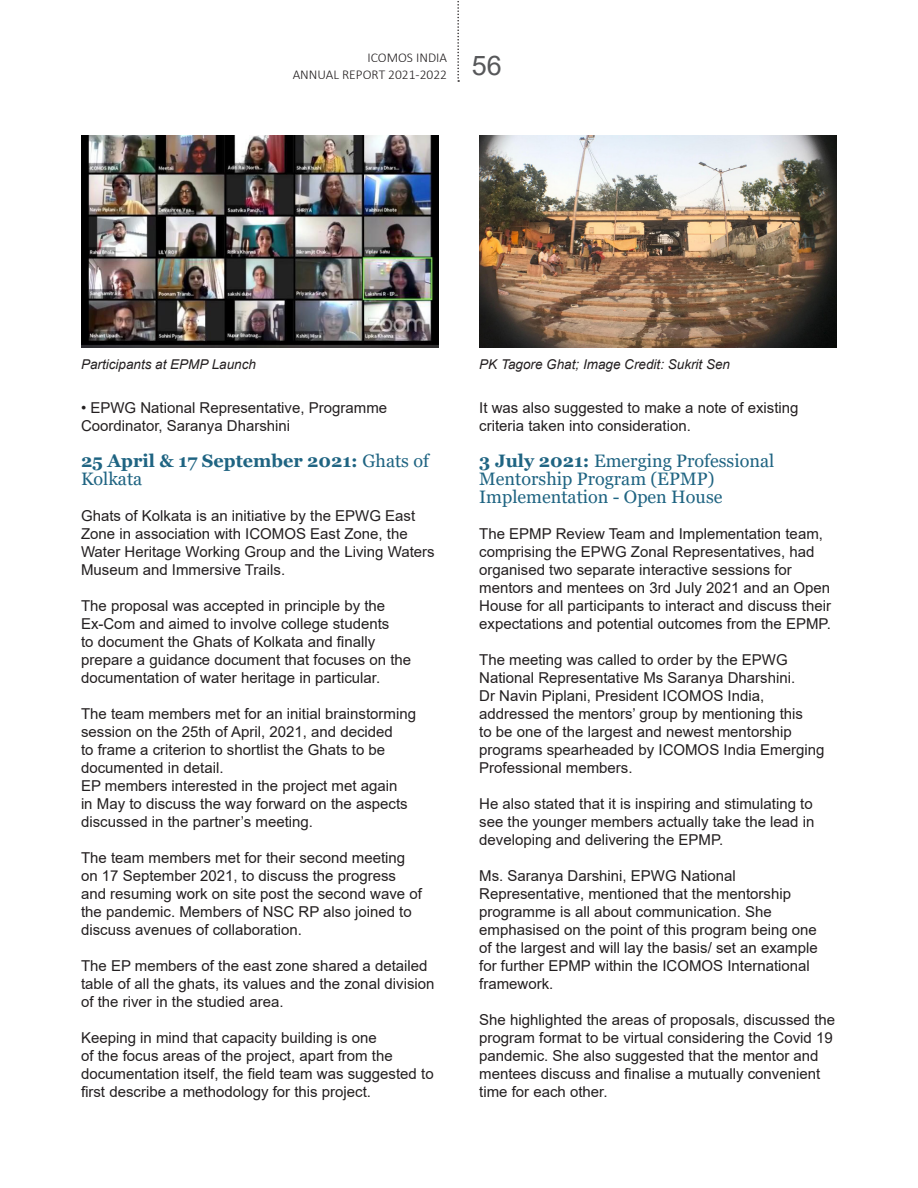
<style>
.page{position:relative;width:918px;height:1188px;background:#fff}
.page>*{position:absolute;margin:0;border:0;box-sizing:border-box;transform-origin:0 0}
.t1{font:27px "Arial";color:#57585a}
.MAIN_SUBHEAD{font:18px/18px "Georgia";color:#1f6482}
.MAIN_SUBHEAD-2{font:700 18px/18px "Georgia";color:#1f6482}
.BODY_TEXT{font:15px/18px "Arial";color:#231f20}
.MAIN_SUBHEAD-3{font:15px/18px "Arial";color:#231f20}
.t2{font:italic 13.5px "Arial";color:#231f20}
.t3{font:300 13.5px "Calibri";color:#231f20}
.s1{font-weight:400}
.s2{font-weight:700}
</style>
<div class="page">
<svg style="left:457px;top:1px;width:2px;height:81px"></svg>
<img style="left:479px;top:135px;width:358px;height:213px">
<img style="left:81px;top:135px;width:358px;height:213px">
<p class="t3" style="left:367px;top:50px;width:81px">ICOMOS INDIA</p>
<p class="t3" style="left:293px;top:66px;width:156px">ANNUAL REPORT 2021-2022</p>
<p class="t1" style="left:472px;top:47px;width:32px">56</p>
<p class="t2" style="left:81px;top:355px;width:177px">Participants at EPMP Launch</p>
<p class="t2" style="left:479px;top:356px;width:252px">PK Tagore Ghat; Image Credit: Sukrit Sen</p>
<p class="BODY_TEXT" style="left:81px;top:398px;width:308px">• EPWG National Representative, Programme<br>Coordinator, Saranya Dharshini</p>
<p class="MAIN_SUBHEAD-2" style="left:81px;top:452px;width:349px">25 April &amp; 17 September 2021: <span class="s1">Ghats of<br>Kolkata</span></p>
<p class="BODY_TEXT" style="left:81px;top:506px;width:355px">Ghats of Kolkata is an initiative by the EPWG East Zone in association with ICOMOS East Zone, the Water Heritage Working Group and the Living Waters Museum and Immersive Trails.</p>
<p class="BODY_TEXT" style="left:81px;top:596px;width:332px">The proposal was accepted in principle by the Ex-Com and aimed to involve college students<br>to document the Ghats of Kolkata and finally prepare a guidance document that focuses on the documentation of water heritage in particular.</p>
<p class="BODY_TEXT" style="left:81px;top:704px;width:337px">The team members met for an initial brainstorming session on the 25th of April, 2021, and decided<br>to frame a criterion to shortlist the Ghats to be documented in detail.</p>
<p class="BODY_TEXT" style="left:81px;top:776px;width:328px">EP members interested in the project met again in May to discuss the way forward on the aspects discussed in the partner’s meeting.</p>
<p class="BODY_TEXT" style="left:81px;top:848px;width:342px">The team members met for their second meeting on 17 September 2021, to discuss the progress and resuming work on site post the second wave of the pandemic. Members of NSC RP also joined to discuss avenues of collaboration.</p>
<p class="BODY_TEXT" style="left:81px;top:956px;width:355px">The EP members of the east zone shared a detailed table of all the ghats, its values and the zonal division of the river in the studied area.</p>
<p class="BODY_TEXT" style="left:81px;top:1028px;width:354px">Keeping in mind that capacity building is one<br>of the focus areas of the project, apart from the documentation itself, the field team was suggested to</p>
<p class="BODY_TEXT" style="left:81px;top:1082px;width:292px">first describe a methodology for this project.</p>
<p class="BODY_TEXT" style="left:479px;top:398px;width:321px">It was also suggested to make a note of existing criteria taken into consideration.</p>
<p class="MAIN_SUBHEAD" style="left:479px;top:452px;width:297px"><span class="s2">3 July 2021:</span> Emerging Professional<br>Mentorship Program (EPMP)<br>Implementation - Open House</p>
<p class="MAIN_SUBHEAD-3" style="left:479px;top:524px;width:353px">The EPMP Review Team and Implementation team, comprising the EPWG Zonal Representatives, had organised two separate interactive sessions for mentors and mentees on 3rd July 2021 and an Open House for all participants to interact and discuss their expectations and potential outcomes from the EPMP.</p>
<p class="MAIN_SUBHEAD-3" style="left:479px;top:650px;width:347px">The meeting was called to order by the EPWG National Representative Ms Saranya Dharshini.<br>Dr Navin Piplani, President ICOMOS India, addressed the mentors’ group by mentioning this<br>to be one of the largest and newest mentorship programs spearheaded by ICOMOS India Emerging Professional members.</p>
<p class="MAIN_SUBHEAD-3" style="left:479px;top:794px;width:337px;text-align:justify">He also stated that it is inspiring and stimulating to see the younger members actually take the lead in developing and delivering the EPMP.</p>
<p class="MAIN_SUBHEAD-3" style="left:479px;top:866px;width:340px">Ms. Saranya Darshini, EPWG National Representative, mentioned that the mentorship programme is all about communication. She emphasised on the point of this program being one of the largest and will lay the basis/ set an example for further EPMP within the ICOMOS International framework.</p>
<p class="MAIN_SUBHEAD-3" style="left:479px;top:1010px;width:358px">She highlighted the areas of proposals, discussed the program format to be virtual considering the Covid 19 pandemic. She also suggested that the mentor and mentees discuss and finalise a mutually convenient time for each other.</p>
</div>
